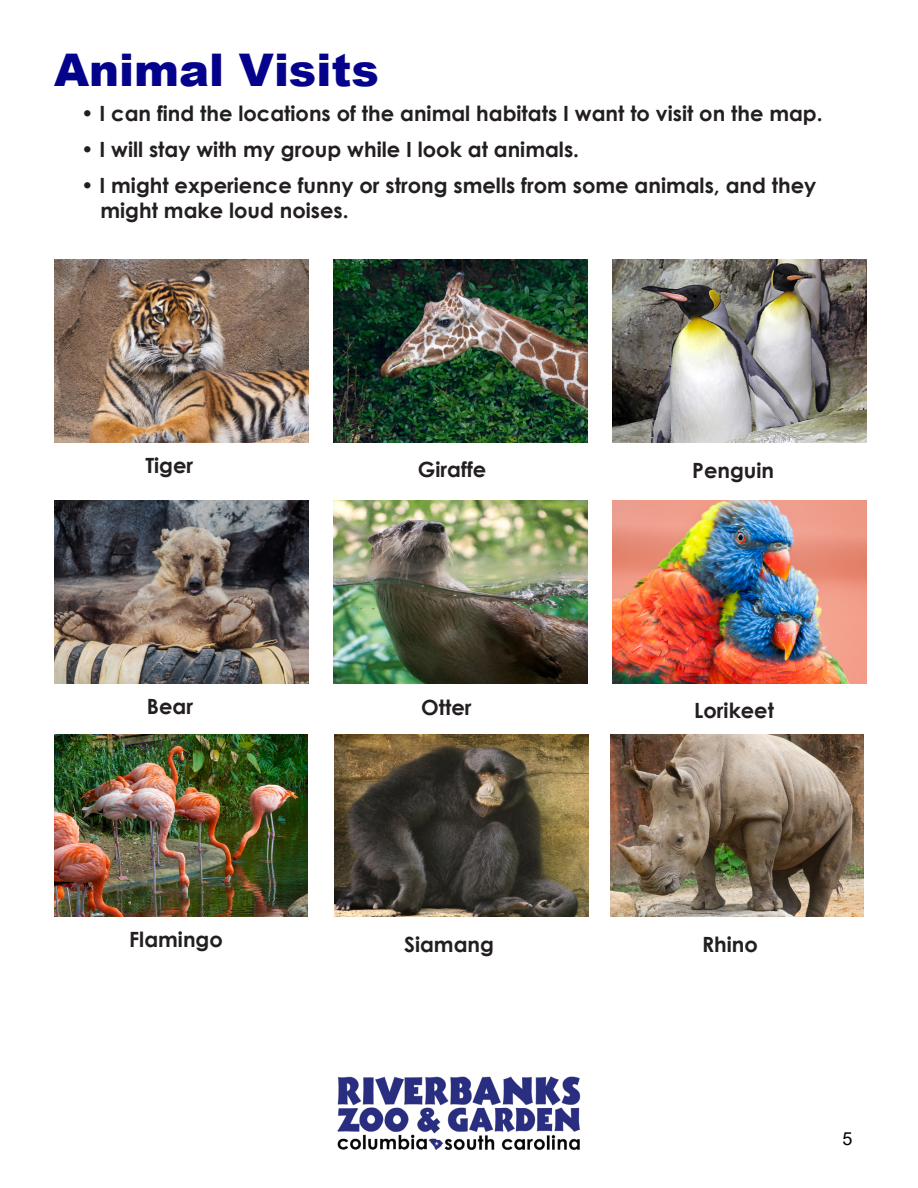
<style>
.page{position:relative;width:918px;height:1188px;background:#fff}
.page>*{position:absolute;margin:0;border:0;box-sizing:border-box;transform-origin:0 0}
.t1{font:900 45px "Arial";color:#05038c}
.t2{font:700 21px "Century Gothic";color:#231f20}
.t3{font:18px "Arial";color:#000}
</style>
<div class="page">
<img style="left:54px;top:734px;width:254px;height:182px">
<img style="left:610px;top:734px;width:253px;height:182px">
<img style="left:335px;top:734px;width:254px;height:182px">
<img style="left:337px;top:1076px;width:244px;height:74px">
<img style="left:54px;top:260px;width:255px;height:182px">
<img style="left:612px;top:260px;width:255px;height:182px">
<img style="left:333px;top:260px;width:255px;height:182px">
<img style="left:54px;top:501px;width:255px;height:183px">
<img style="left:612px;top:501px;width:255px;height:183px">
<img style="left:333px;top:501px;width:255px;height:183px">
<p class="t1" style="left:54px;top:37px;width:326px">Animal Visits</p>
<p class="t2" style="left:81px;top:100px;width:743px">• I can find the locations of the animal habitats I want to visit on the map.</p>
<p class="t2" style="left:81px;top:136px;width:500px">• I will stay with my group while I look at animals.</p>
<p class="t2" style="left:81px;top:172px;width:737px">• I might experience funny or strong smells from some animals, and they</p>
<p class="t2" style="left:101px;top:198px;width:250px">might make loud noises.</p>
<p class="t2" style="left:145px;top:450px;width:49px">Tiger</p>
<p class="t2" style="left:418px;top:453px;width:70px">Giraffe</p>
<p class="t2" style="left:692px;top:454px;width:83px">Penguin</p>
<p class="t2" style="left:147px;top:691px;width:48px">Bear</p>
<p class="t2" style="left:421px;top:691px;width:52px">Otter</p>
<p class="t2" style="left:694px;top:694px;width:81px">Lorikeet</p>
<p class="t2" style="left:129px;top:924px;width:95px">Flamingo</p>
<p class="t2" style="left:404px;top:929px;width:91px">Siamang</p>
<p class="t2" style="left:702px;top:928px;width:57px">Rhino</p>
<p class="t3" style="left:843px;top:1126px;width:12px">5</p>
</div>
